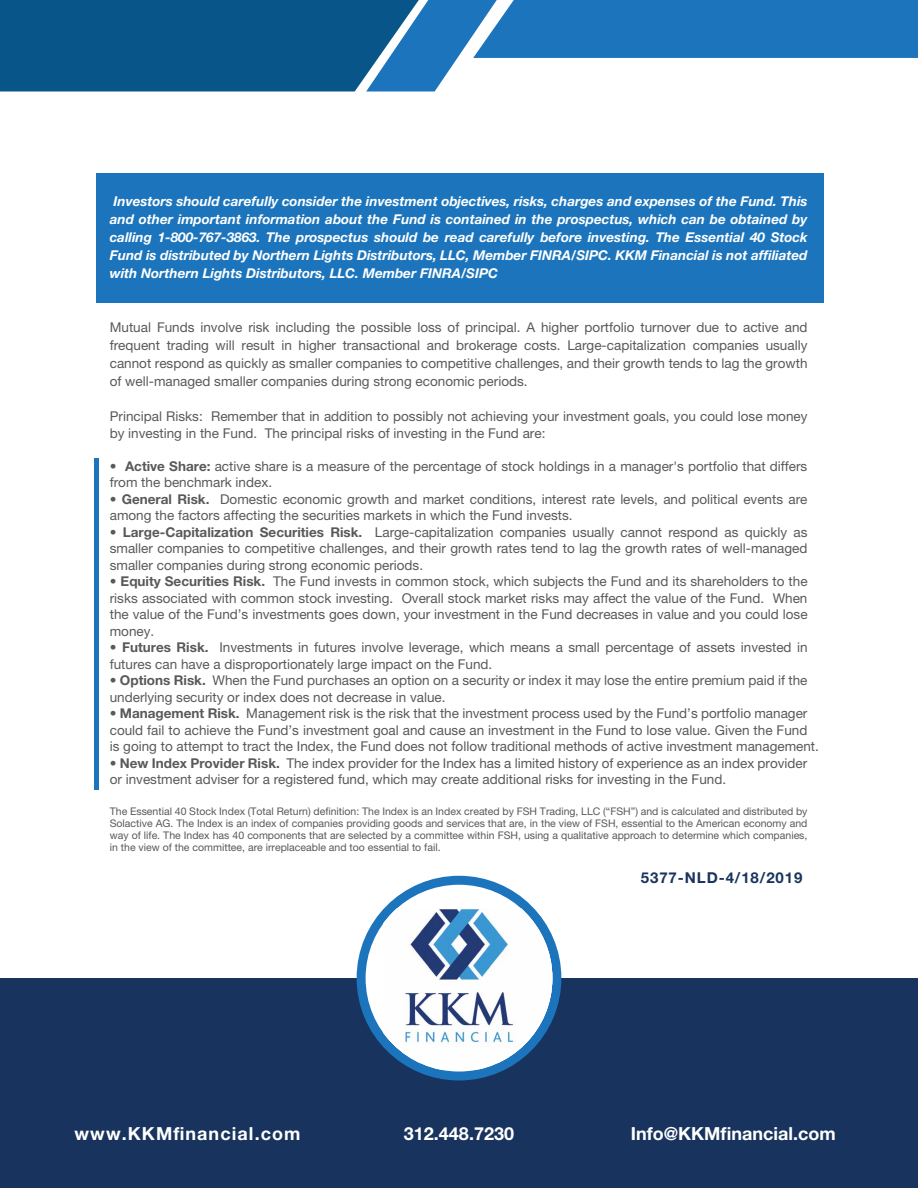
<style>
.page{position:relative;width:918px;height:1188px;background:#fff}
.page>*{position:absolute;margin:0;border:0;box-sizing:border-box;transform-origin:0 0}
.t1{font:700 18px "Helvetica Neue LT Pro";color:#fff}
.t2{font:700 18px "Helvetica Neue LT Pro";letter-spacing:.06em;color:#fff}
.t3{font:700 15px "Helvetica Neue LT Pro";letter-spacing:.06em;color:#18335d}
.t4{font:13.5px/16.5px "Helvetica Neue LT Pro";color:#58595b}
.t5{font:italic 700 13.5px/18px "Helvetica Neue LT Pro";color:#fff;text-align:justify}
.t6{font:10.5px/12px "Helvetica Neue LT Pro";color:#58595b;text-align:justify}
.s1{font-weight:700}
</style>
<div class="page">
<div style="left:0;top:978px;width:918px;height:210px;background:#18335d"></div>
<div style="left:97px;top:173px;width:727px;height:130px;background:#1c75bc"></div>
<div style="left:94px;top:459px;width:5px;height:331px;background:#1c75bc"></div>
<svg style="left:0;top:0;width:918px;height:92px"></svg>
<div style="left:357px;top:876px;width:204px;height:205px;background:#1c75bc;border-radius:50%"></div>
<div style="left:366px;top:885px;width:186px;height:187px;background:#fff;border-radius:50%"></div>
<img style="left:383px;top:908px;width:169px;height:155px">
<p class="t5" style="left:110px;top:192px;width:699px">Investors should carefully consider the investment objectives, risks, charges and expenses of the Fund. This and other important information about the Fund is contained in the prospectus, which can be obtained by calling 1-800-767-3863. The prospectus should be read carefully before investing. The Essential 40 Stock Fund is distributed by Northern Lights Distributors, LLC, Member FINRA/SIPC. KKM Financial is not affiliated with Northern Lights Distributors, LLC. Member FINRA/SIPC</p>
<p class="t4" style="left:110px;top:318px;width:699px;line-height:18px;text-align:justify">Mutual Funds involve risk including the possible loss of principal. A higher portfolio turnover due to active and frequent trading will result in higher transactional and brokerage costs. Large-capitalization companies usually cannot respond as quickly as smaller companies to competitive challenges, and their growth tends to lag the growth of well-managed smaller companies during strong economic periods.</p>
<p class="t4" style="left:110px;top:408px;width:699px">Principal Risks: Remember that in addition to possibly not achieving your investment goals, you could lose money by investing in the Fund. The principal risks of investing in the Fund are:</p>
<p class="t4" style="left:110px;top:458px;width:699px"><span class="s1">• Active Share:</span> active share is a measure of the percentage of stock holdings in a manager's portfolio that differs from the benchmark index.</p>
<p class="t4" style="left:110px;top:491px;width:699px"><span class="s1">• General Risk.</span> Domestic economic growth and market conditions, interest rate levels, and political events are among the factors affecting the securities markets in which the Fund invests.</p>
<p class="t4" style="left:110px;top:524px;width:699px;text-align:justify"><span class="s1">• Large-Capitalization Securities Risk.</span> Large-capitalization companies usually cannot respond as quickly as smaller companies to competitive challenges, and their growth rates tend to lag the growth rates of well-managed smaller companies during strong economic periods.</p>
<p class="t4" style="left:110px;top:573px;width:699px;text-align:justify"><span class="s1">• Equity Securities Risk.</span> The Fund invests in common stock, which subjects the Fund and its shareholders to the risks associated with common stock investing. Overall stock market risks may affect the value of the Fund. When the value of the Fund’s investments goes down, your investment in the Fund decreases in value and you could lose money.</p>
<p class="t4" style="left:110px;top:639px;width:699px"><span class="s1">• Futures Risk.</span> Investments in futures involve leverage, which means a small percentage of assets invested in futures can have a disproportionately large impact on the Fund.</p>
<p class="t4" style="left:110px;top:672px;width:699px"><span class="s1">• Options Risk.</span> When the Fund purchases an option on a security or index it may lose the entire premium paid if the underlying security or index does not decrease in value.</p>
<p class="t4" style="left:110px;top:705px;width:711px"><span class="s1">• Management Risk.</span> Management risk is the risk that the investment process used by the Fund’s portfolio manager could fail to achieve the Fund’s investment goal and cause an investment in the Fund to lose value. Given the Fund is going to attempt to tract the Index, the Fund does not follow traditional methods of active investment management.</p>
<p class="t4" style="left:110px;top:755px;width:699px"><span class="s1">• New Index Provider Risk.</span> The index provider for the Index has a limited history of experience as an index provider or investment adviser for a registered fund, which may create additional risks for investing in the Fund.</p>
<p class="t6" style="left:110px;top:805px;width:699px">The Essential 40 Stock Index (Total Return) definition: The Index is an Index created by FSH Trading, LLC (“FSH”) and is calculated and distributed by Solactive AG. The Index is an index of companies providing goods and services that are, in the view of FSH, essential to the American economy and way of life. The Index has 40 components that are selected by a committee within FSH, using a qualitative approach to determine which companies, in the view of the committee, are irreplaceable and too essential to fail.</p>
<p class="t3" style="left:641px;top:869px;width:163px">5377-NLD-4/18/2019</p>
<h1 class="t2" style="left:75px;top:1122px;width:227px">www.KKMfinancial.com</h1>
<h1 class="t1" style="left:404px;top:1122px;width:112px">312.448.7230</h1>
<h1 class="t1" style="left:631px;top:1122px;width:206px">Info@KKMfinancial.com</h1>
</div>
